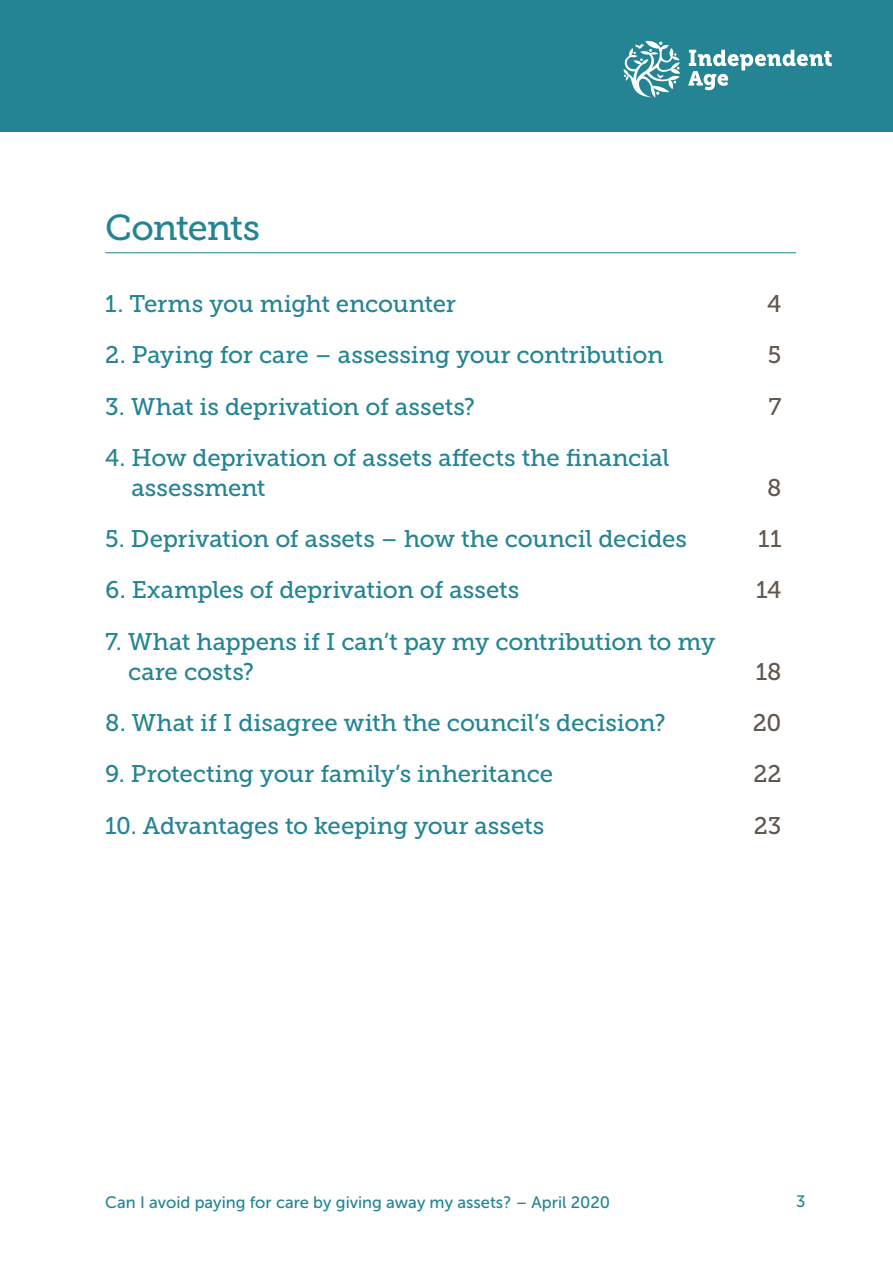
<style>
.page{position:relative;width:893px;height:1263px;background:#fff}
.page>*{position:absolute;margin:0;border:0;box-sizing:border-box;transform-origin:0 0}
.t1{font:36px "Museo Slab 500";letter-spacing:-.03em;color:#248493}
.t2{font:24px/30px "Museo Slab 500";letter-spacing:-.01em;color:#248493}
.t3{font:24px "Museo Slab 500";letter-spacing:-.005em;color:#61574e}
.t4{font:16.5px "Museo Sans 500";color:#248493}
</style>
<div class="page">
<div style="left:0;top:0;width:893px;height:132px;background:#248493"></div>
<svg style="left:623px;top:41px;width:57px;height:57px"></svg>
<svg style="left:688px;top:50px;width:144px;height:40px"></svg>
<hr style="left:105px;top:252px;width:691px;height:1px;background:#248493">
<h1 class="t1" style="left:105px;top:207px;width:156px">Contents</h1>
<p class="t2" style="left:105px;top:289px;width:352px">1. Terms you might encounter</p>
<p class="t3" style="left:767px;top:290px;width:16px">4</p>
<p class="t2" style="left:105px;top:340px;width:560px">2. Paying for care – assessing your contribution</p>
<p class="t3" style="left:768px;top:342px;width:15px">5</p>
<p class="t2" style="left:105px;top:392px;width:371px">3. What is deprivation of assets?</p>
<p class="t3" style="left:768px;top:393px;width:15px">7</p>
<p class="t2" style="left:132px;top:443px;width:539px;text-indent:-26px">4. How deprivation of assets affects the financial assessment</p>
<p class="t3" style="left:767px;top:474px;width:16px">8</p>
<p class="t2" style="left:105px;top:524px;width:583px">5. Deprivation of assets – how the council decides</p>
<p class="t3" style="left:758px;top:526px;width:25px">11</p>
<p class="t2" style="left:105px;top:575px;width:416px">6. Examples of deprivation of assets</p>
<p class="t3" style="left:756px;top:577px;width:27px">14</p>
<p class="t2" style="left:128px;top:627px;width:589px;text-indent:-23px">7. What happens if I can’t pay my contribution to my care costs?</p>
<p class="t3" style="left:756px;top:658px;width:27px">18</p>
<p class="t2" style="left:105px;top:708px;width:562px">8. What if I disagree with the council’s decision?</p>
<p class="t3" style="left:753px;top:709px;width:30px">20</p>
<p class="t2" style="left:105px;top:759px;width:449px">9. Protecting your family’s inheritance</p>
<p class="t3" style="left:753px;top:761px;width:29px">22</p>
<p class="t2" style="left:105px;top:810px;width:441px">10. Advantages to keeping your assets</p>
<p class="t3" style="left:754px;top:812px;width:29px">23</p>
<p class="t4" style="left:105px;top:1194px;width:506px">Can I avoid paying for care by giving away my assets? – April 2020</p>
<p class="t4" style="left:796px;top:1192px;width:11px">3</p>
</div>
